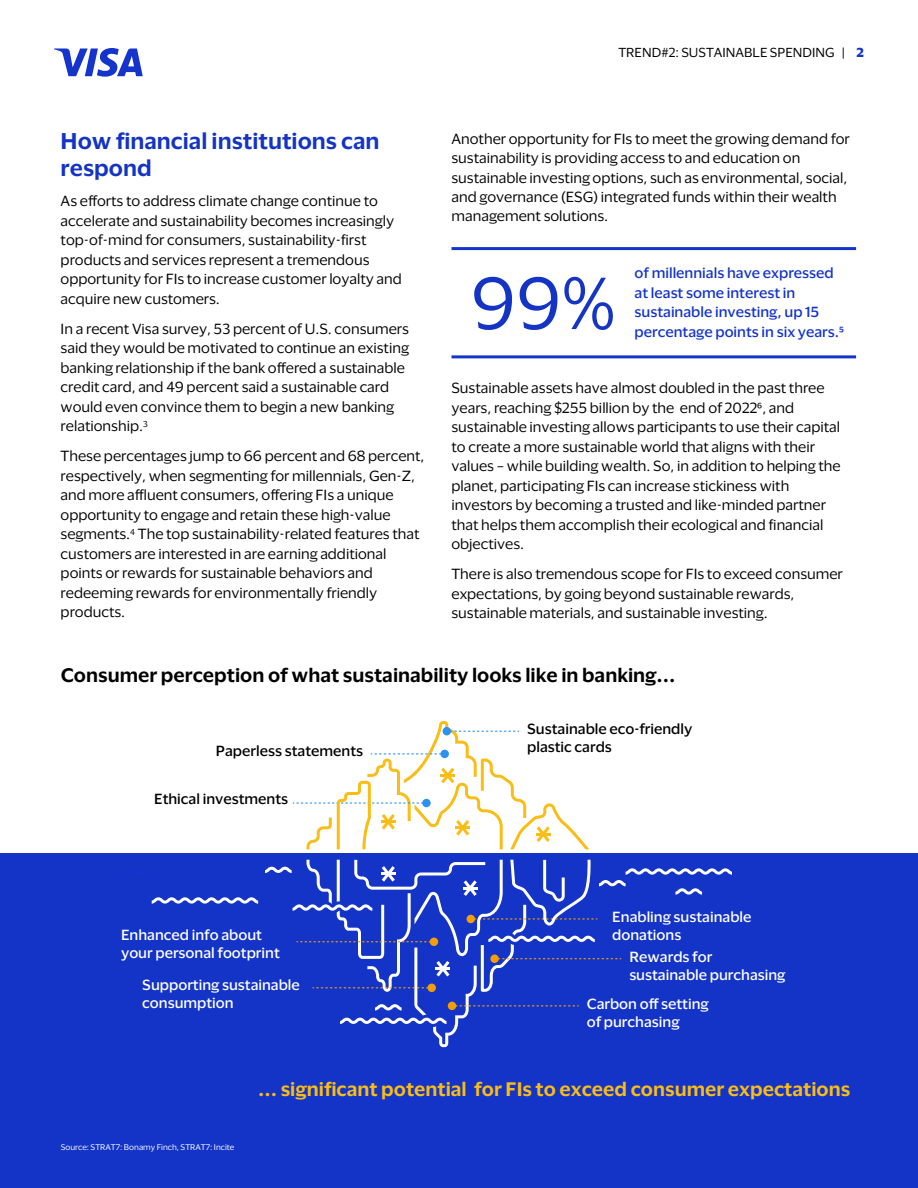
<style>
.page{position:relative;width:918px;height:1188px;background:#fff}
.page>*{position:absolute;margin:0;border:0;box-sizing:border-box;transform-origin:0 0}
.t1{font:67.5px "Visa Dialect";color:#1434c6}
.t2{font:600 21px/27px "Visa Dialect";color:#1434c6}
.t3{font:600 18px "Visa Dialect";color:#000}
.t4{font:600 18px "Visa Dialect";color:#f9bd15}
.t5{font:13.5px/19.5px "Visa Dialect";color:#000}
.t6{font:500 13.5px/18px "Visa Dialect";color:#fff}
.t7{font:500 13.5px/19.5px "Visa Dialect";color:#1434ca}
.t8{font:500 13.5px/18px "Visa Dialect";color:#000}
.t9{font:12px "Visa Dialect";color:#000}
.t10{font:7.5px "Visa Dialect";color:#fff}
.s1{font-weight:700;color:#1434cb}
</style>
<div class="page">
<div style="left:0;top:854px;width:918px;height:334px;background:#1434c8"></div>
<svg style="left:54px;top:48px;width:89px;height:29px"></svg>
<svg style="left:152px;top:897px;width:106px;height:7px"></svg>
<svg style="left:265px;top:860px;width:467px;height:187px"></svg>
<svg style="left:293px;top:721px;width:296px;height:128px"></svg>
<hr style="left:452px;top:247px;width:404px;height:3px;background:#1434ca">
<hr style="left:452px;top:355px;width:404px;height:3px;background:#1434ca">
<p class="t9" style="left:618px;top:44px;width:247px">TREND#2: SUSTAINABLE SPENDING | <span class="s1">2</span></p>
<h2 class="t2" style="left:61px;top:126px;width:321px">How financial institutions can respond</h2>
<p class="t5" style="left:61px;top:191px;width:343px">As efforts to address climate change continue to accelerate and sustainability becomes increasingly top-of-mind for consumers, sustainability-first products and services represent a tremendous opportunity for FIs to increase customer loyalty and acquire new customers.</p>
<p class="t5" style="left:61px;top:318px;width:350px">In a recent Visa survey, 53 percent of U.S. consumers said they would be motivated to continue an existing banking relationship if the bank offered a sustainable credit card, and 49 percent said a sustainable card would even convince them to begin a new banking relationship.<sup>3</sup></p>
<p class="t5" style="left:61px;top:446px;width:365px">These percentages jump to 66 percent and 68 percent, respectively, when segmenting for millennials, Gen-Z, and more affluent consumers, offering FIs a unique opportunity to engage and retain these high-value segments.<sup>4</sup> The top sustainability-related features that customers are interested in are earning additional points or rewards for sustainable behaviors and redeeming rewards for environmentally friendly products.</p>
<p class="t5" style="left:452px;top:128px;width:400px">Another opportunity for FIs to meet the growing demand for sustainability is providing access to and education on sustainable investing options, such as environmental, social, and governance (ESG) integrated funds within their wealth management solutions.</p>
<p class="t1" style="left:471px;top:253px;width:147px">99%</p>
<p class="t7" style="left:635px;top:262px;width:211px">of millennials have expressed at least some interest in sustainable investing, up 15 percentage points in six years.5</p>
<p class="t5" style="left:451px;top:377px;width:391px">Sustainable assets have almost doubled in the past three years, reaching $255 billion by the end of 20226, and sustainable investing allows participants to use their capital to create a more sustainable world that aligns with their values – while building wealth. So, in addition to helping the planet, participating FIs can increase stickiness with investors by becoming a trusted and like-minded partner that helps them accomplish their ecological and financial objectives.</p>
<p class="t5" style="left:451px;top:563px;width:393px">There is also tremendous scope for FIs to exceed consumer expectations, by going beyond sustainable rewards, sustainable materials, and sustainable investing.</p>
<p class="t3" style="left:61px;top:661px;width:616px">Consumer perception of what sustainability looks like in banking...</p>
<p class="t8" style="left:216px;top:741px;width:149px">Paperless statements</p>
<p class="t8" style="left:154px;top:789px;width:135px">Ethical investments</p>
<p class="t6" style="left:121px;top:925px;width:160px">Enhanced info about your personal footprint</p>
<p class="t6" style="left:142px;top:975px;width:159px">Supporting sustainable consumption</p>
<p class="t8" style="left:527px;top:719px;width:167px">Sustainable eco-friendly plastic cards</p>
<p class="t6" style="left:612px;top:907px;width:141px">Enabling sustainable donations</p>
<p class="t6" style="left:629px;top:947px;width:158px">Rewards for sustainable purchasing</p>
<p class="t6" style="left:587px;top:994px;width:123px">Carbon off setting of purchasing</p>
<p class="t10" style="left:61px;top:1141px;width:175px">Source: STRAT7: Bonamy Finch, STRAT7: Incite</p>
<p class="t4" style="left:258px;top:1075px;width:594px">... significant potential for FIs to exceed consumer expectations</p>
</div>
